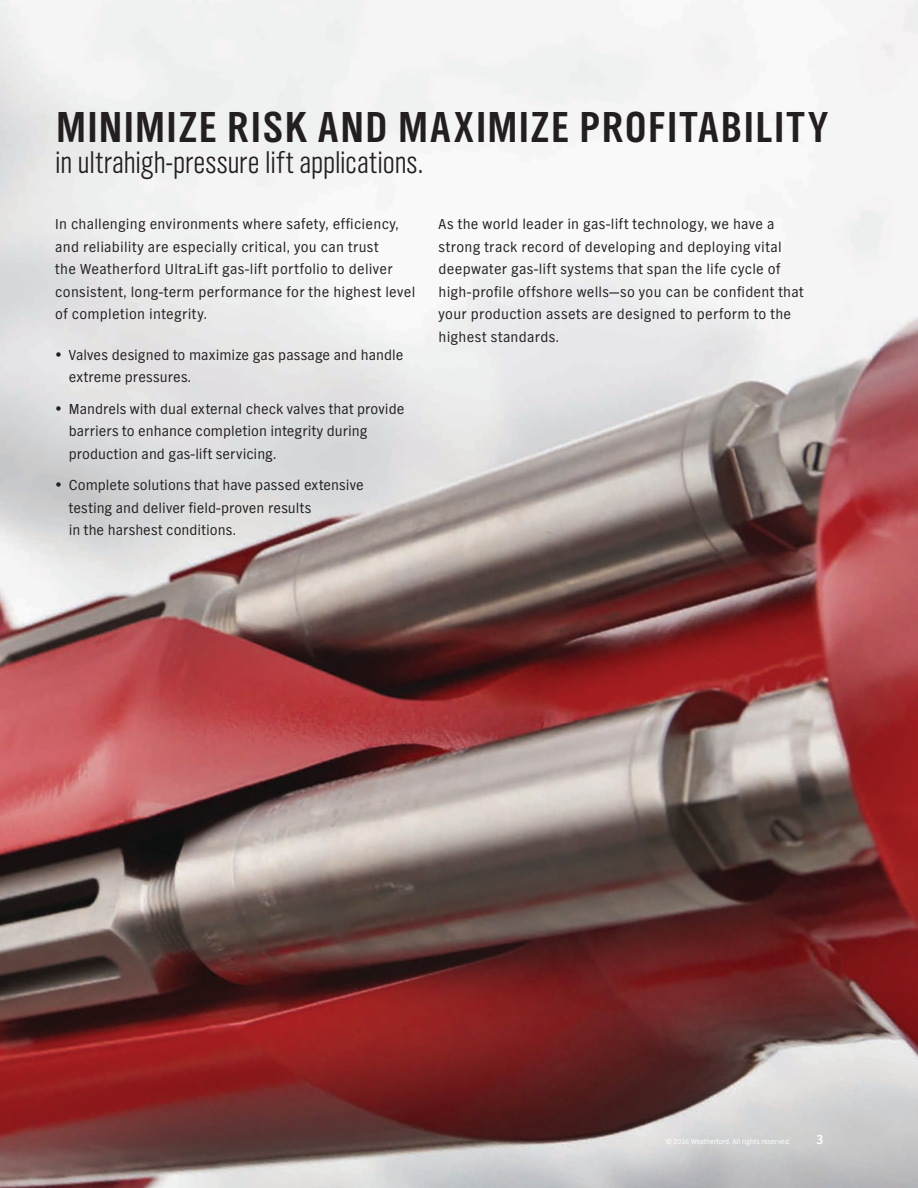
<style>
.page{position:relative;width:918px;height:1188px;background:#fff}
.page>*{position:absolute;margin:0;border:0;box-sizing:border-box;transform-origin:0 0}
.t1{font:45px "TV Nord EF Bold Con";letter-spacing:.05em;color:#231f20}
.t2{font:31.5px "TV Nord EF Light Con";letter-spacing:.005em;color:#231f20}
.t3{font:15px/22.5px "TV Nord EF";letter-spacing:.02em;color:#231f20}
.t4{font:700 13.5px "TV Nord EF";color:#fff}
.t5{font:7.5px "TV Nord EF";color:#fff}
</style>
<div class="page">
<img style="left:0;top:0;width:918px;height:1188px">
<h1 class="t1" style="left:56px;top:100px;width:773px">MINIMIZE RISK AND MAXIMIZE PROFITABILITY</h1>
<h2 class="t2" style="left:55px;top:146px;width:370px">in ultrahigh-pressure lift applications.</h2>
<p class="t3" style="left:55px;top:213px;width:362px">In challenging environments where safety, efficiency, and reliability are especially critical, you can trust<br>the Weatherford UltraLift gas-lift portfolio to deliver consistent, long-term performance for the highest level of completion integrity.</p>
<p class="t3" style="left:69px;top:344px;width:336px;text-indent:-14px">• Valves designed to maximize gas passage and handle extreme pressures.</p>
<p class="t3" style="left:69px;top:398px;width:337px;text-indent:-14px">• Mandrels with dual external check valves that provide barriers to enhance completion integrity during production and gas-lift servicing.</p>
<p class="t3" style="left:69px;top:474px;width:296px;text-indent:-14px">• Complete solutions that have passed extensive testing and deliver field-proven results<br>in the harshest conditions.</p>
<p class="t3" style="left:439px;top:213px;width:367px">As the world leader in gas-lift technology, we have a strong track record of developing and deploying vital deepwater gas-lift systems that span the life cycle of high-profile offshore wells—so you can be confident that your production assets are designed to perform to the highest standards.</p>
<p class="t5" style="left:666px;top:1137px;width:126px">© 2016 Weatherford. All rights reserved.</p>
<p class="t4" style="left:816px;top:1132px;width:9px">3</p>
</div>
